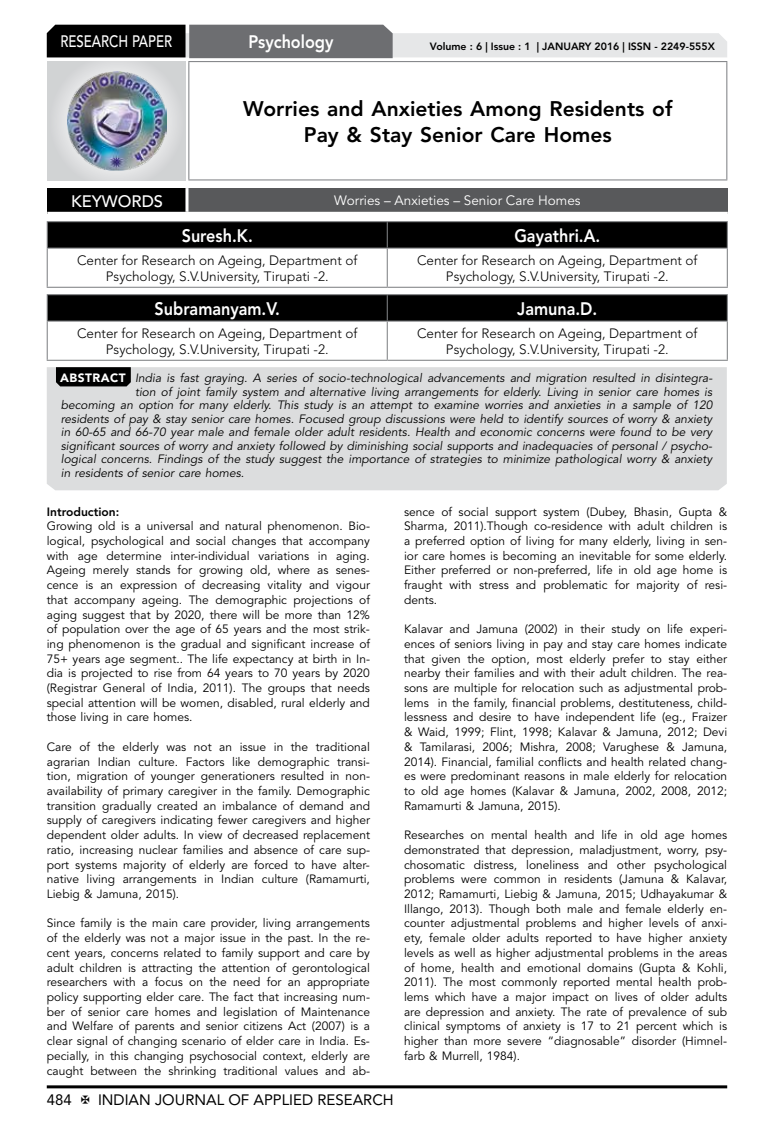
<style>
.page{position:relative;width:774px;height:1136px;background:#fff}
.page>*{position:absolute;margin:0;border:0;box-sizing:border-box;transform-origin:0 0}
.t1{font:800 21px/26.2px "Avenir LT Std";color:#000;text-align:center}
.t2{font:800 18px "Avenir LT Std";color:#fff;scale:.9 1}
.t3{font:500 16.5px "Avenir LT Std";color:#fff;scale:.8 1}
.t4{font:500 16.5px "Avenir LT Std";color:#fff}
.t5{font:15px "Avenir LT Std";color:#000}
.t6{font:300 13.5px/16.2px "Avenir LT Std";color:#000;text-align:center}
.t7{font:13.5px "Avenir LT Std";color:#fff}
.t8{font:12px/14.7px "Avenir LT Std";color:#000;text-align:justify}
.t9{font:italic 12px "Avenir LT Std";color:#000}
.t10{font:800 12px "Avenir LT Std";color:#000}
.t11{font:800 10.5px "Avenir LT Std";color:#000}
.s1{font-weight:900;font-style:normal;color:#fff}
</style>
<div class="page">
<hr style="left:47px;top:1085px;width:680px;height:3px;background:#000">
<div style="left:48px;top:62px;width:137px;height:118px;background:linear-gradient(to right,#d9dadb,#d9dadb)"></div>
<img style="left:68px;top:71px;width:99px;height:100px">
<svg style="left:47px;top:25px;width:680px;height:33px;background:#979899"></svg>
<hr style="left:188px;top:61px;width:539px;height:1px;background:#808285">
<hr style="left:188px;top:62px;width:1px;height:117px;background:#808285">
<hr style="left:726px;top:62px;width:1px;height:117px;background:#808285">
<hr style="left:188px;top:179px;width:539px;height:1px;background:#808285">
<hr style="left:47px;top:221px;width:340px;height:1px;background:#808285">
<hr style="left:387px;top:221px;width:341px;height:1px;background:#808285">
<div style="left:47px;top:222px;width:681px;height:25px;background:#000"></div>
<hr style="left:47px;top:247px;width:340px;height:1px;background:#808285">
<hr style="left:47px;top:248px;width:1px;height:39px;background:#808285">
<hr style="left:387px;top:247px;width:341px;height:1px;background:#808285">
<hr style="left:387px;top:248px;width:1px;height:39px;background:#808285">
<hr style="left:727px;top:248px;width:1px;height:39px;background:#808285">
<hr style="left:47px;top:287px;width:340px;height:1px;background:#808285">
<hr style="left:387px;top:287px;width:341px;height:1px;background:#808285">
<hr style="left:47px;top:294px;width:340px;height:1px;background:#808285">
<hr style="left:387px;top:294px;width:341px;height:1px;background:#808285">
<div style="left:47px;top:295px;width:681px;height:25px;background:#000"></div>
<hr style="left:47px;top:320px;width:340px;height:1px;background:#808285">
<hr style="left:47px;top:321px;width:1px;height:39px;background:#808285">
<hr style="left:387px;top:320px;width:341px;height:1px;background:#808285">
<hr style="left:387px;top:321px;width:1px;height:39px;background:#808285">
<hr style="left:727px;top:321px;width:1px;height:39px;background:#808285">
<hr style="left:47px;top:360px;width:340px;height:1px;background:#808285">
<hr style="left:387px;top:360px;width:341px;height:1px;background:#808285">
<div style="left:47px;top:188px;width:140px;height:25px;background:#000"></div>
<div style="left:187px;top:188px;width:541px;height:25px;background:#58595b"></div>
<hr style="left:185px;top:188px;width:3px;height:24px;background:#fff">
<hr style="left:47px;top:212px;width:140px;height:3px;background:#fff">
<hr style="left:187px;top:212px;width:541px;height:3px;background:#fff">
<div style="left:47px;top:367px;width:680px;height:123px;background:#dcddde"></div>
<svg style="left:56px;top:367px;width:75px;height:19px"></svg>
<h3 class="t3" style="left:60px;top:32px;width:139px">RESEARCH PAPER</h3>
<h2 class="t2" style="left:248px;top:31px;width:96px">Psychology</h2>
<p class="t11" style="left:430px;top:41px;width:286px">Volume : 6 | Issue : 1 | JANUARY 2016 | ISSN - 2249-555X</p>
<h1 class="t1" style="left:243px;top:95px;width:431px">Worries and Anxieties Among Residents of<br>Pay &amp; Stay Senior Care Homes</h1>
<h3 class="t4" style="left:71px;top:192px;width:94px">KEYWORDS</h3>
<p class="t7" style="left:334px;top:192px;width:248px">Worries – Anxieties – Senior Care Homes</p>
<h2 class="t2" style="left:182px;top:225px;width:80px">Suresh.K.</h2>
<h2 class="t2" style="left:514px;top:225px;width:97px">Gayathri.A.</h2>
<p class="t6" style="left:77px;top:252px;width:282px">Center for Research on Ageing, Department of<br>Psychology, S.V.University, Tirupati -2.</p>
<p class="t6" style="left:417px;top:252px;width:282px">Center for Research on Ageing, Department of<br>Psychology, S.V.University, Tirupati -2.</p>
<h2 class="t2" style="left:155px;top:298px;width:141px">Subramanyam.V.</h2>
<h2 class="t2" style="left:517px;top:298px;width:90px">Jamuna.D.</h2>
<p class="t6" style="left:77px;top:325px;width:282px">Center for Research on Ageing, Department of<br>Psychology, S.V.University, Tirupati -2.</p>
<p class="t6" style="left:417px;top:325px;width:282px">Center for Research on Ageing, Department of<br>Psychology, S.V.University, Tirupati -2.</p>
<p class="t9" style="left:60px;top:371px;width:654px"><span class="s1">ABSTRACT</span> India is fast graying. A series of socio-technological advancements and migration resulted in disintegra-</p>
<p class="t9" style="left:135px;top:385px;width:579px">tion of joint family system and alternative living arrangements for elderly. Living in senior care homes is</p>
<p class="t9" style="left:61px;top:398px;width:653px">becoming an option for many elderly. This study is an attempt to examine worries and anxieties in a sample of 120</p>
<p class="t9" style="left:61px;top:412px;width:653px">residents of pay &amp; stay senior care homes. Focused group discussions were held to identify sources of worry &amp; anxiety</p>
<p class="t9" style="left:61px;top:425px;width:653px">in 60-65 and 66-70 year male and female older adult residents. Health and economic concerns were found to be very</p>
<p class="t9" style="left:61px;top:439px;width:653px">significant sources of worry and anxiety followed by diminishing social supports and inadequacies of personal / psycho-</p>
<p class="t9" style="left:61px;top:452px;width:653px">logical concerns. Findings of the study suggest the importance of strategies to minimize pathological worry &amp; anxiety</p>
<p class="t9" style="left:61px;top:466px;width:185px">in residents of senior care homes.</p>
<p class="t10" style="left:47px;top:504px;width:74px">Introduction:</p>
<p class="t8" style="left:47px;top:519px;width:325px">Growing old is a universal and natural phenomenon. Bio&shy;logical, psychological and social changes that accompany with age determine inter-individual variations in aging.<br>Ageing merely stands for growing old, where as senes&shy;cence is an expression of decreasing vitality and vigour that accompany ageing. The demographic projections of aging suggest that by 2020, there will be more than 12% of population over the age of 65 years and the most strik&shy;ing phenomenon is the gradual and significant increase of 75+ years age segment.. The life expectancy at birth in In&shy;dia is projected to rise from 64 years to 70 years by 2020 (Registrar General of India, 2011). The groups that needs special attention will be women, disabled, rural elderly and those living in care homes.</p>
<p class="t8" style="left:47px;top:739px;width:325px">Care of the elderly was not an issue in the traditional agrarian Indian culture. Factors like demographic transi&shy;tion, migration of younger generationers resulted in non&shy;availability of primary caregiver in the family. Demographic transition gradually created an imbalance of demand and supply of caregivers indicating fewer caregivers and higher dependent older adults. In view of decreased replacement ratio, increasing nuclear families and absence of care sup&shy;port systems majority of elderly are forced to have alter&shy;native living arrangements in Indian culture (Ramamurti, Liebig &amp; Jamuna, 2015).</p>
<p class="t8" style="left:47px;top:916px;width:325px">Since family is the main care provider, living arrangements of the elderly was not a major issue in the past. In the re&shy;cent years, concerns related to family support and care by adult children is attracting the attention of gerontological researchers with a focus on the need for an appropriate policy supporting elder care. The fact that increasing num&shy;ber of senior care homes and legislation of Maintenance and Welfare of parents and senior citizens Act (2007) is a clear signal of changing scenario of elder care in India. Es&shy;pecially, in this changing psychosocial context, elderly are caught between the shrinking traditional values and ab-</p>
<p class="t8" style="left:404px;top:504px;width:325px">sence of social support system (Dubey, Bhasin, Gupta &amp; Sharma, 2011).Though co-residence with adult children is a preferred option of living for many elderly, living in sen&shy;ior care homes is becoming an inevitable for some elderly.<br>Either preferred or non-preferred, life in old age home is fraught with stress and problematic for majority of resi&shy;dents.</p>
<p class="t8" style="left:404px;top:622px;width:325px">Kalavar and Jamuna (2002) in their study on life experi&shy;ences of seniors living in pay and stay care homes indicate that given the option, most elderly prefer to stay either nearby their families and with their adult children. The rea&shy;sons are multiple for relocation such as adjustmental prob&shy;lems in the family, financial problems, destituteness, child&shy;lessness and desire to have independent life (eg., Fraizer &amp; Waid, 1999; Flint, 1998; Kalavar &amp; Jamuna, 2012; Devi &amp; Tamilarasi, 2006; Mishra, 2008; Varughese &amp; Jamuna, 2014). Financial, familial conflicts and health related chang&shy;es were predominant reasons in male elderly for relocation to old age homes (Kalavar &amp; Jamuna, 2002, 2008, 2012; Ramamurti &amp; Jamuna, 2015).</p>
<p class="t8" style="left:404px;top:827px;width:325px">Researches on mental health and life in old age homes demonstrated that depression, maladjustment, worry, psy&shy;chosomatic distress, loneliness and other psychological problems were common in residents (Jamuna &amp; Kalavar, 2012; Ramamurti, Liebig &amp; Jamuna, 2015; Udhayakumar &amp; Illango, 2013). Though both male and female elderly en&shy;counter adjustmental problems and higher levels of anxi&shy;ety, female older adults reported to have higher anxiety levels as well as higher adjustmental problems in the areas of home, health and emotional domains (Gupta &amp; Kohli, 2011). The most commonly reported mental health prob&shy;lems which have a major impact on lives of older adults are depression and anxiety. The rate of prevalence of sub clinical symptoms of anxiety is 17 to 21 percent which is higher than more severe “diagnosable” disorder (Himnel&shy;farb &amp; Murrell, 1984).</p>
<p class="t5" style="left:47px;top:1090px;width:27px">484</p>
<p class="t5" style="left:98px;top:1090px;width:297px">INDIAN JOURNAL OF APPLIED RESEARCH</p>
</div>
